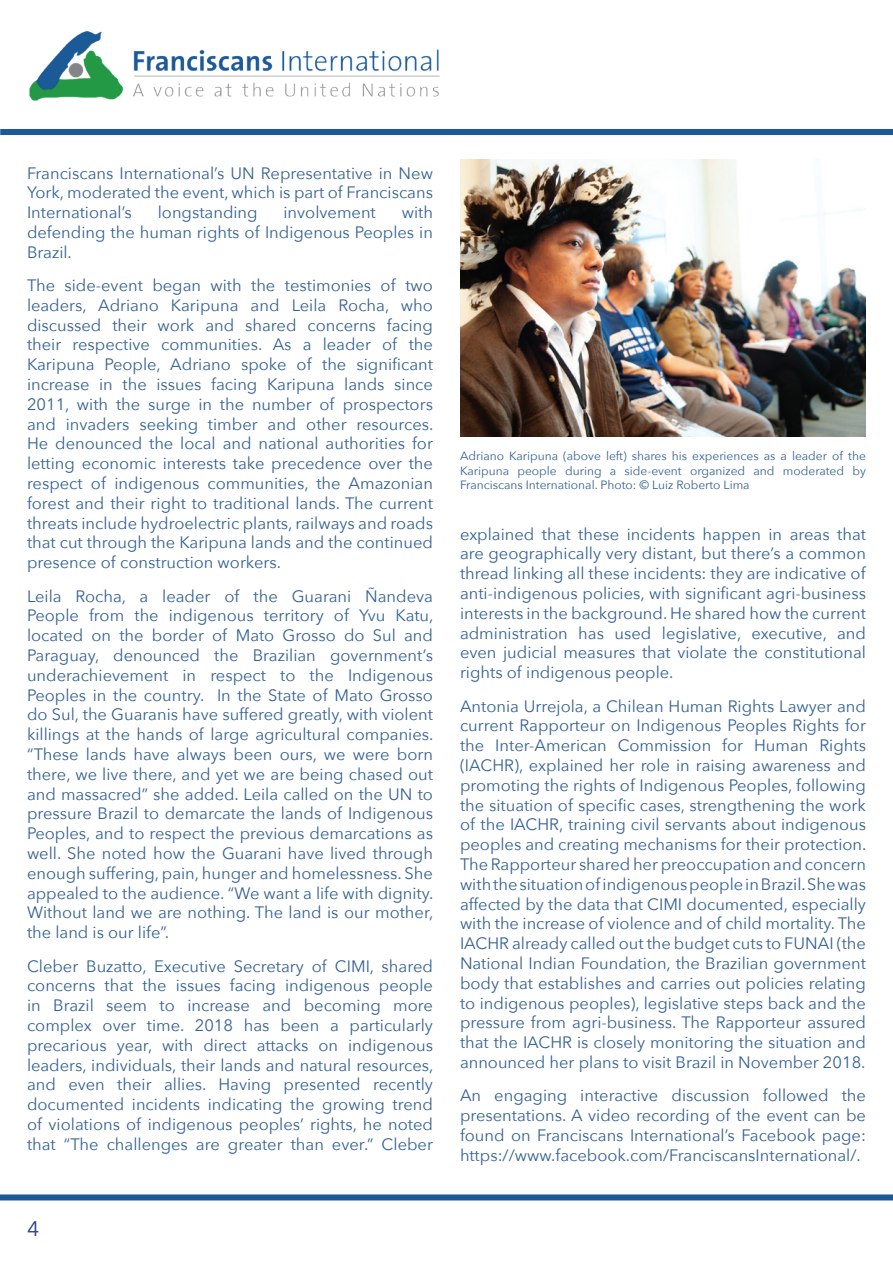
<style>
.page{position:relative;width:893px;height:1263px;background:#fff}
.page>*{position:absolute;margin:0;border:0;box-sizing:border-box;transform-origin:0 0}
.t1{font:21px "Avenir Next";color:#253f8e}
.t2{font:16.5px/19.8px "Avenir Next";color:#356193;text-align:justify}
.t3{font:12px/14.4px "Avenir Next";color:#356193;text-align:justify}
</style>
<div class="page">
<img style="left:29px;top:30px;width:411px;height:71px">
<div style="left:0;top:129px;width:893px;height:6px;background:#1c5997"></div>
<div style="left:0;top:1194px;width:893px;height:6px;background:#1c5997"></div>
<img style="left:460px;top:160px;width:406px;height:276px">
<p class="t2" style="left:27px;top:162px;width:407px">Franciscans International’s UN Representative in New York, moderated the event, which is part of Franciscans International’s</p>
<p class="t2" style="left:27px;top:202px;width:407px;text-indent:375px">with defending the human rights of Indigenous Peoples in Brazil.</p>
<p class="t2" style="left:27px;top:275px;width:408px">The side-event began with the testimonies of two leaders, Adriano Karipuna and Leila Rocha, who discussed their work and shared concerns facing their respective communities. As a leader of the Karipuna People, Adriano spoke of the significant increase in the issues facing Karipuna lands since 2011, with the surge in the number of prospectors and invaders seeking timber and other resources.<br>He denounced the local and national authorities for letting economic interests take precedence over the respect of indigenous communities, the Amazonian forest and their right to traditional lands. The current threats include hydroelectric plants, railways and roads that cut through the Karipuna lands and the continued presence of construction workers.</p>
<p class="t2" style="left:27px;top:585px;width:408px">Leila Rocha, a leader of the Guarani Ñandeva People from the indigenous territory of Yvu Katu, located on the border of Mato Grosso do Sul and Paraguay, denounced the Brazilian government’s underachievement in respect to the Indigenous Peoples in the country. In the State of Mato Grosso do Sul, the Guaranis have suffered greatly, with violent killings at the hands of large agricultural companies. “These lands have always been ours, we were born there, we live there, and yet we are being chased out and massacred” she added. Leila called on the UN to pressure Brazil to demarcate the lands of Indigenous Peoples, and to respect the previous demarcations as well. She noted how the Guarani have lived through enough suffering, pain, hunger and homelessness. She appealed to the audience. “We want a life with dignity.<br>Without land we are nothing. The land is our mother, the land is our life”.</p>
<p class="t2" style="left:27px;top:955px;width:408px">Cleber Buzatto, Executive Secretary of CIMI, shared concerns that the issues facing indigenous people in Brazil seem to increase and becoming more complex over time. 2018 has been a particularly precarious year, with direct attacks on indigenous leaders, individuals, their lands and natural resources, and even their allies. Having presented recently documented incidents indicating the growing trend of violations of indigenous peoples’ rights, he noted that “The challenges are greater than ever.” Cleber</p>
<p class="t2" style="left:158px;top:202px;width:101px">longstanding</p>
<p class="t2" style="left:283px;top:202px;width:94px">involvement</p>
<p class="t1" style="left:27px;top:1211px;width:14px">4</p>
<p class="t3" style="left:460px;top:448px;width:407px">Adriano Karipuna (above left) shares his experiences as a leader of the Karipuna people during a side-event organized and moderated by Franciscans International. Photo: © Luiz Roberto Lima</p>
<p class="t2" style="left:460px;top:523px;width:407px">explained that these incidents happen in areas that are geographically very distant, but there’s a common thread linking all these incidents: they are indicative of anti-indigenous policies, with significant agri-business interests in the background. He shared how the current administration has used legislative, executive, and even judicial measures that violate the constitutional rights of indigenous people.</p>
<p class="t2" style="left:460px;top:695px;width:408px">Antonia Urrejola, a Chilean Human Rights Lawyer and current Rapporteur on Indigenous Peoples Rights for the Inter-American Commission for Human Rights (IACHR), explained her role in raising awareness and promoting the rights of Indigenous Peoples, following the situation of specific cases, strengthening the work of the IACHR, training civil servants about indigenous peoples and creating mechanisms for their protection.<br>The Rapporteur shared her preoccupation and concern with the situation of indigenous people in Brazil. She was affected by the data that CIMI documented, especially with the increase of violence and of child mortality. The IACHR already called out the budget cuts to FUNAI (the National Indian Foundation, the Brazilian government body that establishes and carries out policies relating to indigenous peoples), legislative steps back and the pressure from agri-business. The Rapporteur assured that the IACHR is closely monitoring the situation and announced her plans to visit Brazil in November 2018.</p>
<p class="t2" style="left:460px;top:1085px;width:407px">An engaging interactive discussion followed the presentations. A video recording of the event can be found on Franciscans International’s Facebook page: https://www.facebook.com/FranciscansInternational/.</p>
</div>
